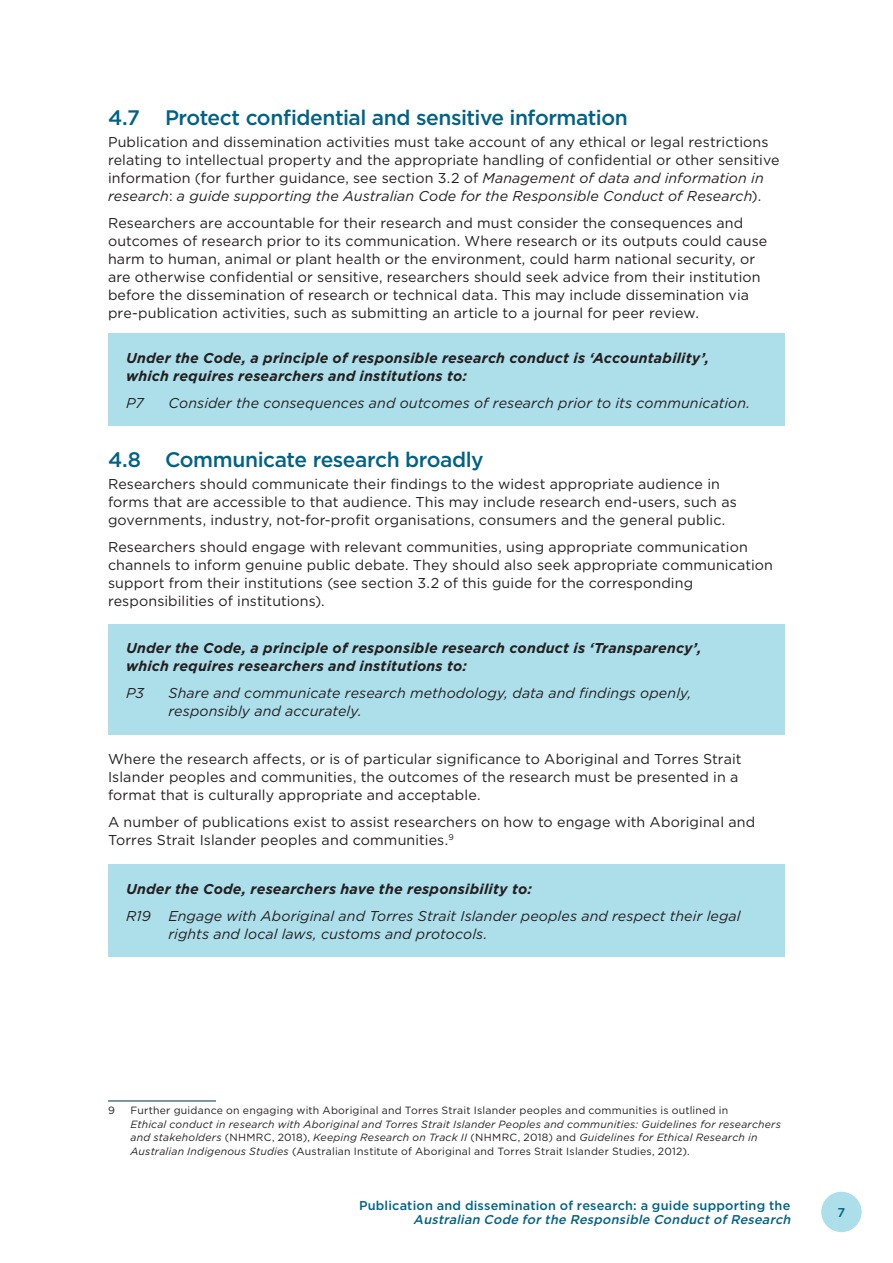
<style>
.page{position:relative;width:893px;height:1263px;background:#fff}
.page>*{position:absolute;margin:0;border:0;box-sizing:border-box;transform-origin:0 0}
.Heading_3{font:500 21px "Gotham";letter-spacing:-.025em;color:#006285}
.Body{font:14.25px/18px "Gotham";letter-spacing:.01em;color:#231f20}
.Body-2{font:italic 700 14.25px/18px "Gotham";letter-spacing:.015em;color:#231f20}
.Body-3{font:italic 14.25px/18px "Gotham";letter-spacing:.005em;color:#231f20}
.t1{font:500 12.75px "Gotham";letter-spacing:.015em;color:#006285}
.t2{font:italic 500 12.75px "Gotham";color:#006285}
.Footnotes{font:italic 10.5px/13.5px "Gotham";letter-spacing:.02em;color:#231f20}
.Footnotes-2{font:10.5px "Gotham";color:#231f20}
.s1{font-style:italic}
.s2{font-style:normal}
</style>
<div class="page">
<div style="left:821px;top:1192px;width:41px;height:40px;background:#addfeb;border-radius:50%"></div>
<div style="left:108px;top:334px;width:677px;height:92px;background:#addfeb"></div>
<div style="left:108px;top:624px;width:677px;height:110px;background:#addfeb"></div>
<div style="left:108px;top:864px;width:677px;height:93px;background:#addfeb"></div>
<hr style="left:108px;top:1100px;width:108px;height:1px;background:#003644">
<h3 class="Heading_3" style="left:108px;top:104px;width:521px">4.7 Protect confidential and sensitive information</h3>
<p class="Body" style="left:108px;top:133px;width:673px">Publication and dissemination activities must take account of any ethical or legal restrictions relating to intellectual property and the appropriate handling of confidential or other sensitive information (for further guidance, see section 3.2 of <span class="s1">Management of data and information in research</span>: <span class="s1">a guide supporting the Australian Code for the Responsible Conduct of Research</span>).</p>
<p class="Body" style="left:108px;top:214px;width:661px">Researchers are accountable for their research and must consider the consequences and outcomes of research prior to its communication. Where research or its outputs could cause harm to human, animal or plant health or the environment, could harm national security, or are otherwise confidential or sensitive, researchers should seek advice from their institution before the dissemination of research or technical data. This may include dissemination via pre‑publication activities, such as submitting an article to a journal for peer review.</p>
<p class="Body-2" style="left:126px;top:349px;width:585px">Under the Code, a principle of responsible research conduct is ‘Accountability’, which requires researchers and institutions to:</p>
<p class="Body-3" style="left:126px;top:394px;width:19px">P7</p>
<p class="Body-3" style="left:169px;top:394px;width:583px">Consider the consequences and outcomes of research prior to its communication.</p>
<h3 class="Heading_3" style="left:108px;top:446px;width:377px">4.8 Communicate research broadly</h3>
<p class="Body" style="left:108px;top:475px;width:630px">Researchers should communicate their findings to the widest appropriate audience in forms that are accessible to that audience. This may include research end-users, such as governments, industry, not-for-profit organisations, consumers and the general public.</p>
<p class="Body" style="left:108px;top:538px;width:666px">Researchers should engage with relevant communities, using appropriate communication channels to inform genuine public debate. They should also seek appropriate communication support from their institutions (see section 3.2 of this guide for the corresponding responsibilities of institutions).</p>
<p class="Body-2" style="left:126px;top:639px;width:577px">Under the Code, a principle of responsible research conduct is ‘Transparency’, which requires researchers and institutions to:</p>
<p class="Body-3" style="left:126px;top:684px;width:20px">P3</p>
<p class="Body-3" style="left:169px;top:684px;width:524px">Share and communicate research methodology, data and findings openly, responsibly and accurately.</p>
<p class="Body" style="left:108px;top:749px;width:635px">Where the research affects, or is of particular significance to Aboriginal and Torres Strait<br>Islander peoples and communities, the outcomes of the research must be presented in a format that is culturally appropriate and acceptable.</p>
<p class="Body" style="left:108px;top:812px;width:649px">A number of publications exist to assist researchers on how to engage with Aboriginal and<br>Torres Strait Islander peoples and communities.<sup>9</sup></p>
<p class="Body-2" style="left:126px;top:879px;width:407px">Under the Code, researchers have the responsibility to:</p>
<p class="Body-3" style="left:169px;top:906px;width:573px;text-indent:-43px">R19 Engage with Aboriginal and Torres Strait Islander peoples and respect their legal rights and local laws, customs and protocols.</p>
<p class="Footnotes-2" style="left:108px;top:1104px;width:8px">9</p>
<p class="Footnotes" style="left:130px;top:1104px;width:652px"><span class="s2">Further guidance on engaging with Aboriginal and Torres Strait Islander peoples and communities is outlined in<br></span>Ethical conduct in research with Aboriginal and Torres Strait Islander Peoples and communities: Guidelines for researchers and stakeholders <span class="s2">(NHMRC, 2018),</span> Keeping Research on Track II <span class="s2">(NHMRC, 2018) and</span> Guidelines for Ethical Research in Australian Indigenous Studies <span class="s2">(Australian Institute of Aboriginal and Torres Strait Islander Studies, 2012).</span></p>
<p class="t1" style="left:359px;top:1197px;width:433px">Publication and dissemination of research: a guide supporting the</p>
<p class="t2" style="left:413px;top:1211px;width:382px">Australian Code forthe Responsible ConductofResearch</p>
<p class="t1" style="left:837px;top:1204px;width:9px">7</p>
</div>
